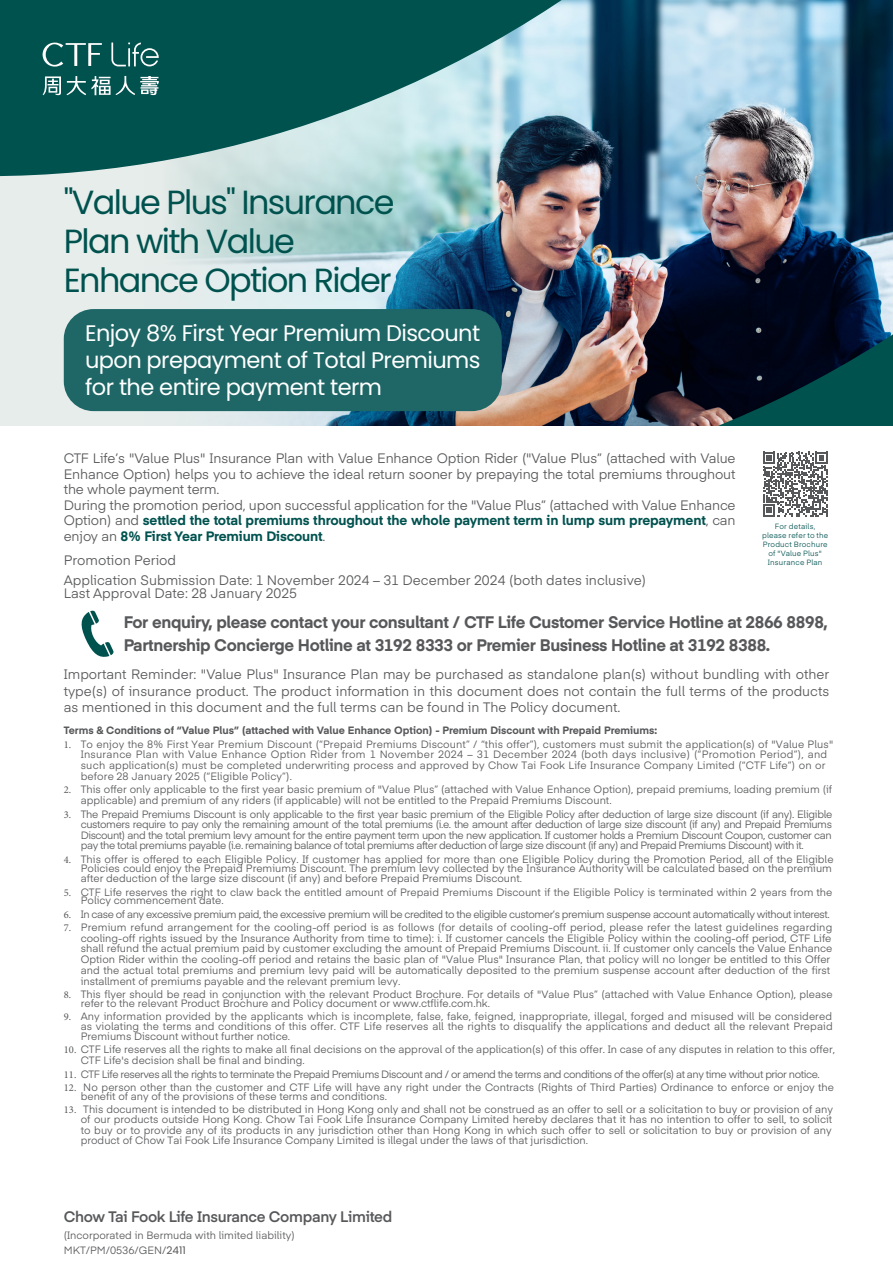
<style>
.page{position:relative;width:893px;height:1263px;background:#fff}
.page>*{position:absolute;margin:0;border:0;box-sizing:border-box;transform-origin:0 0}
.t1{font:33.45px/39px "Poppins";letter-spacing:-.05em;color:#00524f}
.t2{font:22.5px/27px "Poppins";letter-spacing:-.025em;color:#fff;text-align:justify}
.t3{font:700 16.5px/22.5px "Eina 04";letter-spacing:-.02em;color:#57585a}
.t4{font:600 15px "Eina 04";letter-spacing:-.02em;color:#57585a}
.t5{font:13.5px/15.6px "Eina 04";letter-spacing:-.01em;color:#57585a}
.t6{font:10.5px/10.6px "Eina 04";color:#57585a}
.t7{font:10.5px "Eina 04";letter-spacing:-.04em;color:#57585a}
.t8{font:700 10.5px "Eina 04";color:#57585a}
.t9{font:7.5px/9px "Eina 04";letter-spacing:.02em;color:#00524f;text-align:center}
.s1{font-weight:700;color:#00524f}
.s2{font-family:"Minion Pro"}
.s3{font-family:"Poppins"}
</style>
<div class="page">
<div style="left:0;top:0;width:893px;height:425px;background:#e7edeb"></div>
<img style="left:176px;top:0;width:717px;height:310px">
<img style="left:63px;top:310px;width:830px;height:115px">
<div style="left:64px;top:309px;width:438px;height:102px;background:#1e6766;border-radius:30px"></div>
<svg style="left:81px;top:610px;width:33px;height:47px"></svg>
<svg style="left:763px;top:452px;width:65px;height:65px"></svg>
<svg style="left:0;top:0;width:870px;height:176px;background:#51858d"></svg>
<svg style="left:111px;top:43px;width:48px;height:23px"></svg>
<svg style="left:43px;top:43px;width:59px;height:24px"></svg>
<svg style="left:43px;top:76px;width:116px;height:19px;background:#508886"></svg>
<h1 class="t1" style="left:64px;top:183px;width:332px">"Value Plus" Insurance<br>Plan with Value<br>Enhance Option Rider</h1>
<h2 class="t2" style="left:85px;top:320px;width:397px">Enjoy 8% First Year Premium Discount upon prepayment of Total Premiums for the entire payment term</h2>
<p class="t5" style="left:64px;top:449px;width:673px">CTF Life’s "Value Plus" Insurance Plan with Value Enhance Option Rider ("Value Plus” (attached with Value Enhance Option) helps you to achieve the ideal return sooner by prepaying the total premiums throughout the whole payment term.<br>During the promotion period, upon successful application for the "Value Plus” (attached with Value Enhance Option) and <span class="s1">settled the total premiums throughout the whole payment term in lump sum prepayment</span>, can enjoy an <span class="s1">8% First Year Premium Discount</span>.</p>
<p class="t5" style="left:64px;top:550px;width:584px;line-height:19.4px">Promotion Period<br>Application Submission Date: 1 November 2024 – 31 December 2024 (both dates inclusive)</p>
<p class="t5" style="left:64px;top:584px;width:235px">Last Approval Date: 28 January 2025</p>
<h3 class="t3" style="left:124px;top:610px;width:706px">For enquiry, please contact your consultant / CTF Life Customer Service Hotline at 2866 8898,<br>Partnership Concierge Hotline at 3192 8333 or Premier Business Hotline at 3192 8388.</h3>
<p class="t5" style="left:64px;top:665px;width:767px;line-height:16.5px;text-align:justify">Important Reminder: "Value Plus" Insurance Plan may be purchased as standalone plan(s) without bundling with other type(s) of insurance product. The product information in this document does not contain the full terms of the products as mentioned in this document and the full terms can be found in The Policy document.</p>
<p class="t9" style="left:762px;top:521px;width:68px">For details, please refer to the<br>Product Brochure of "Value Plus"<br>Insurance Plan</p>
<p class="t8" style="left:64px;top:723px;width:595px">Terms &amp; Conditions of “Value Plus” (attached with Value Enhance Option) - Premium Discount with Prepaid Premiums:</p>
<p class="t6" style="left:81px;top:738px;width:754px;text-indent:-17px"><span class="s2">1.</span> To enjoy the 8% First Year Premium Discount (“Prepaid Premiums Discount” / “this offer”), customers must submit the application(s) of "Value Plus" Insurance Plan with Value Enhance Option Rider from 1 November 2024 – 31 December 2024 (both days inclusive) (“Promotion Period”), and such application(s) must be completed underwriting process and approved by Chow Tai Fook Life Insurance Company Limited (“CTF Life”) on or before 28 January 2025 (“Eligible Policy”).</p>
<p class="t6" style="left:81px;top:783px;width:753px;line-height:11.2px;text-indent:-17px"><span class="s2">2.</span> This offer only applicable to the first year basic premium of "Value Plus” (attached with Value Enhance Option), prepaid premiums, loading premium (if applicable) and premium of any riders (if applicable) will not be entitled to the Prepaid Premiums Discount.</p>
<p class="t6" style="left:81px;top:808px;width:753px;text-align:justify;text-indent:-17px"><span class="s2">3.</span> The Prepaid Premiums Discount is only applicable to the first year basic premium of the Eligible Policy after deduction of large size discount (if any). Eligible customers require to pay only the remaining amount of the total premiums (i.e. the amount after deduction of large size discount (if any) and Prepaid Premiums Discount) and the total premium levy amount for the entire payment term upon the new application. If customer holds a Premium Discount Coupon, customer can pay the total premiums payable (i.e. remaining balance of total premiums after deduction of large size discount (if any) and Prepaid Premiums Discount) with it.</p>
<p class="t6" style="left:81px;top:853px;width:754px;line-height:9.9px;text-indent:-17px"><span class="s2">4.</span> This offer is offered to each Eligible Policy. If customer has applied for more than one Eligible Policy during the Promotion Period, all of the Eligible<br>Policies could enjoy the Prepaid Premiums Discount. The premium levy collected by the Insurance Authority will be calculated based on the premium after deduction of the large size discount (if any) and before Prepaid Premiums Discount.</p>
<p class="t6" style="left:81px;top:887px;width:753px;line-height:8.6px;text-indent:-17px"><span class="s2">5.</span> CTF Life reserves the right to claw back the entitled amount of Prepaid Premiums Discount if the Eligible Policy is terminated within 2 years from the<br>Policy commencement date.</p>
<p class="t7" style="left:64px;top:906px;width:767px"><span class="s2">6.</span> In case of any excessive premium paid, the excessive premium will be credited to the eligible customer’s premium suspense account automatically without interest.</p>
<p class="t6" style="left:81px;top:921px;width:753px;text-indent:-17px"><span class="s2">7.</span> Premium refund arrangement for the cooling-off period is as follows (for details of cooling-off period, please refer the latest guidelines regarding cooling-off rights issued by the Insurance Authority from time to time): i. If customer cancels the Eligible Policy within the cooling-off period, CTF Life shall refund the actual premium paid by customer excluding the amount of Prepaid Premiums Discount. ii. If customer only cancels the Value Enhance Option Rider within the cooling-off period and retains the basic plan of "Value Plus" Insurance Plan, that policy will no longer be entitled to this Offer and the actual total premiums and premium levy paid will be automatically deposited to the premium suspense account after deduction of the first installment of premiums payable and the relevant premium levy.</p>
<p class="t6" style="left:81px;top:989px;width:753px;line-height:8.6px;text-indent:-17px"><span class="s2">8.</span> This flyer should be read in conjunction with the relevant Product Brochure. For details of "Value Plus” (attached with Value Enhance Option), please refer to the relevant Product Brochure and Policy document or www.ctflife.com.hk.</p>
<p class="t6" style="left:81px;top:1010px;width:753px;line-height:9.9px;text-align:justify;text-indent:-17px"><span class="s2">9.</span> Any information provided by the applicants which is incomplete, false, fake, feigned, inappropriate, illegal, forged and misused will be considered as violating the terms and conditions of this offer. CTF Life reserves all the rights to disqualify the applications and deduct all the relevant Prepaid Premiums Discount without further notice.</p>
<p class="t6" style="left:81px;top:1043px;width:756px;line-height:11.2px;text-indent:-17px"><span class="s2">10.</span> CTF Life reserves all the rights to make all final decisions on the approval of the application(s) of this offer. In case of any disputes in relation to this offer,<br>CTF Life's decision shall be final and binding.</p>
<p class="t7" style="left:64px;top:1066px;width:758px"><span class="s2">11.</span> CTF Life reserves all the rights to terminate the Prepaid Premiums Discount and / or amend the terms and conditions of the offer(s) at any time without prior notice.</p>
<p class="t6" style="left:81px;top:1082px;width:755px;line-height:8.6px;text-indent:-17px"><span class="s2">12.</span> No person other than the customer and CTF Life will have any right under the Contracts (Rights of Third Parties) Ordinance to enforce or enjoy the benefit of any of the provisions of these terms and conditions.</p>
<p class="t6" style="left:81px;top:1103px;width:754px;text-align:justify;text-indent:-17px"><span class="s2">13.</span> This document is intended to be distributed in Hong Kong only and shall not be construed as an offer to sell or a solicitation to buy or provision of any of our products outside Hong Kong. Chow Tai Fook Life Insurance Company Limited hereby declares that it has no intention to offer to sell, to solicit to buy or to provide any of its products in any jurisdiction other than Hong Kong in which such offer to sell or solicitation to buy or provision of any product of Chow Tai Fook Life Insurance Company Limited is illegal under the laws of that jurisdiction.</p>
<h3 class="t4" style="left:64px;top:1205px;width:330px">Chow Tai Fook Life Insurance Company Limited</h3>
<p class="t6" style="left:64px;top:1226px;width:232px;line-height:15.1px">(Incorporated in Bermuda with limited liability)<br>MKT/PM/0536/GEN/<span class="s3">2411</span></p>
</div>
